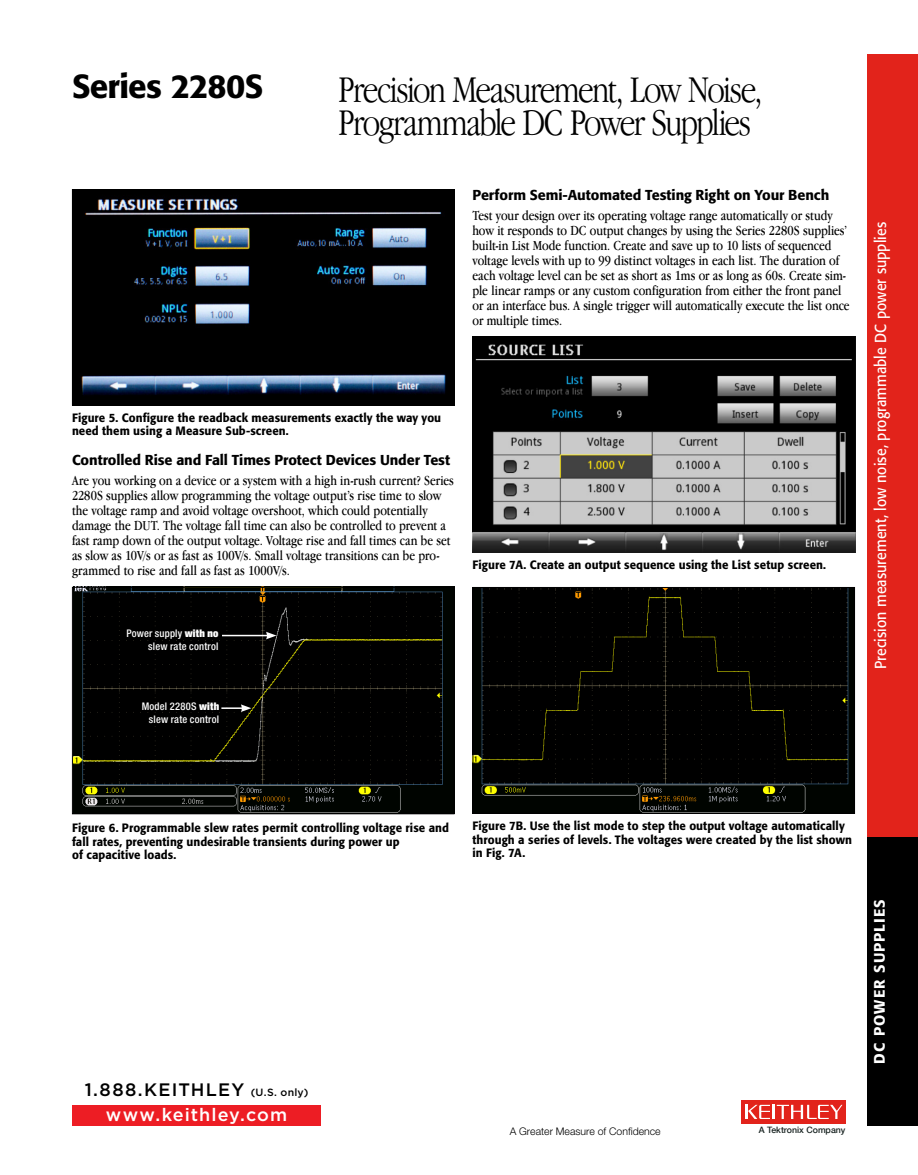
<style>
.page{position:relative;width:918px;height:1175px;background:#fff}
.page>*{position:absolute;margin:0;border:0;box-sizing:border-box;transform-origin:0 0}
.t1{font:300 condensed 39px/33px "Garamond IT Cby BT";letter-spacing:-.04em;color:#000}
.t2{font:500 33px "Formata";letter-spacing:-.02em;color:#000}
.t3{font:500 18px "Gotham";letter-spacing:.065em;color:#000}
.t4{font:500 18px "Gotham";letter-spacing:.06em;color:#fff}
.t5{font:15.75px "Formata";color:#fff;scale:.9 1}
.t6{font:500 15px "Formata";letter-spacing:.07em;color:#fff}
.t7{font:condensed 14.25px/15px "Garamond IT Cby BT";color:#000}
.t8{font:500 14.25px "Formata";letter-spacing:-.005em;color:#000}
.t9{font:500 12px/13.5px "Formata";letter-spacing:.005em;color:#000;scale:.95 1}
.t10{font:500 condensed 10.5px/12.6px "Helvetica Neue";letter-spacing:.02em;color:#fff;text-align:right}
.t11{font:300 10.5px "Helvetica Neue";color:#000}
.t12{font:500 8.85px "Helvetica Neue";color:#182321}
.s1{font-weight:900;font-stretch:expanded}
.s2{font-size:10.5px}
</style>
<div class="page">
<div style="left:867px;top:54px;width:51px;height:783px;background:#e2231b"></div>
<div style="left:867px;top:837px;width:51px;height:288px;background:#000"></div>
<div style="left:72px;top:1104px;width:249px;height:21px;background:#ed1d24"></div>
<div style="left:741px;top:1100px;width:105px;height:23px;background:#e2231b"></div>
<hr style="left:772px;top:1104px;width:3px;height:15px;background:#fff">
<svg style="left:746px;top:1104px;width:24px;height:15px"></svg>
<svg style="left:777px;top:1104px;width:65px;height:15px"></svg>
<img style="left:74px;top:191px;width:379px;height:212px">
<div style="left:72px;top:189px;width:383px;height:216px;border:1px solid #000"></div>
<img style="left:74px;top:589px;width:379px;height:223px">
<div style="left:72px;top:587px;width:383px;height:227px;border:1px solid #000"></div>
<hr style="left:221px;top:707px;width:22px;height:2px;background:#fff">
<svg style="left:241px;top:704px;width:10px;height:8px"></svg>
<hr style="left:222px;top:635px;width:46px;height:1px;background:#fff">
<svg style="left:266px;top:631px;width:10px;height:8px"></svg>
<img style="left:472px;top:337px;width:384px;height:215px">
<img style="left:474px;top:589px;width:379px;height:223px">
<div style="left:472px;top:587px;width:383px;height:227px;border:1px solid #000"></div>
<h2 class="t2" style="left:72px;top:66px;width:193px">Series 2280S</h2>
<h1 class="t1" style="left:338px;top:73px;width:426px">Precision Measurement, Low Noise,<br>Programmable DC Power Supplies</h1>
<p class="t8" style="left:472px;top:187px;width:358px">Perform Semi-Automated Testing Right on Your Bench</p>
<p class="t7" style="left:472px;top:208px;width:379px">Test your design over its operating voltage range automatically or study how it responds to DC output changes by using the Series 2280S supplies’ built-in List Mode function. Create and save up to 10 lists of sequenced voltage levels with up to 99 distinct voltages in each list. The duration of each voltage level can be set as short as 1ms or as long as 60s. Create sim&shy;ple linear ramps or any custom configuration from either the front panel or an interface bus. A single trigger will automatically execute the list once or multiple times.</p>
<p class="t9" style="left:72px;top:411px;width:390px">Figure 5. Configure the readback measurements exactly the way you need them using a Measure Sub-screen.</p>
<p class="t8" style="left:72px;top:452px;width:380px">Controlled Rise and Fall Times Protect Devices Under Test</p>
<p class="t7" style="left:72px;top:473px;width:384px">Are you working on a device or a system with a high in-rush current? Series 2280S supplies allow programming the voltage output’s rise time to slow the voltage ramp and avoid voltage overshoot, which could potentially damage the DUT. The voltage fall time can also be controlled to prevent a fast ramp down of the output voltage. Voltage rise and fall times can be set as slow as 10V/s or as fast as 100V/s. Small voltage transitions can be pro&shy;grammed to rise and fall as fast as 1000V/s.</p>
<p class="t9" style="left:472px;top:558px;width:374px">Figure 7A. Create an output sequence using the List setup screen.</p>
<p class="t10" style="left:126px;top:627px;width:94px">Power supply <span class="s1">with no </span>slew rate control</p>
<p class="t10" style="left:142px;top:700px;width:79px">Model 2280S <span class="s1">with </span>slew rate control</p>
<p class="t5" style="left:871px;top:669px;width:498px;rotate:-90deg">Precision measurement, low noise, programmable DC power supplies</p>
<p class="t9" style="left:72px;top:821px;width:398px">Figure 6. Programmable slew rates permit controlling voltage rise and fall rates, preventing undesirable transients during power up<br>of capacitive loads.</p>
<p class="t3" style="left:85px;top:1079px;width:225px">1.888.KEITHLEY <span class="s2">(U.S. only)</span></p>
<p class="t4" style="left:106px;top:1104px;width:183px">www.keithley.com</p>
<p class="t9" style="left:472px;top:819px;width:401px">Figure 7B. Use the list mode to step the output voltage automatically through a series of levels. The voltages were created by the list shown in Fig. 7A.</p>
<p class="t6" style="left:870px;top:1063px;width:166px;rotate:-90deg">DC POWER SUPPLIES</p>
<p class="t11" style="left:510px;top:1125px;width:152px">A Greater Measure of Confidence</p>
<p class="t12" style="left:759px;top:1122px;width:88px">A Tektronix Company</p>
</div>
